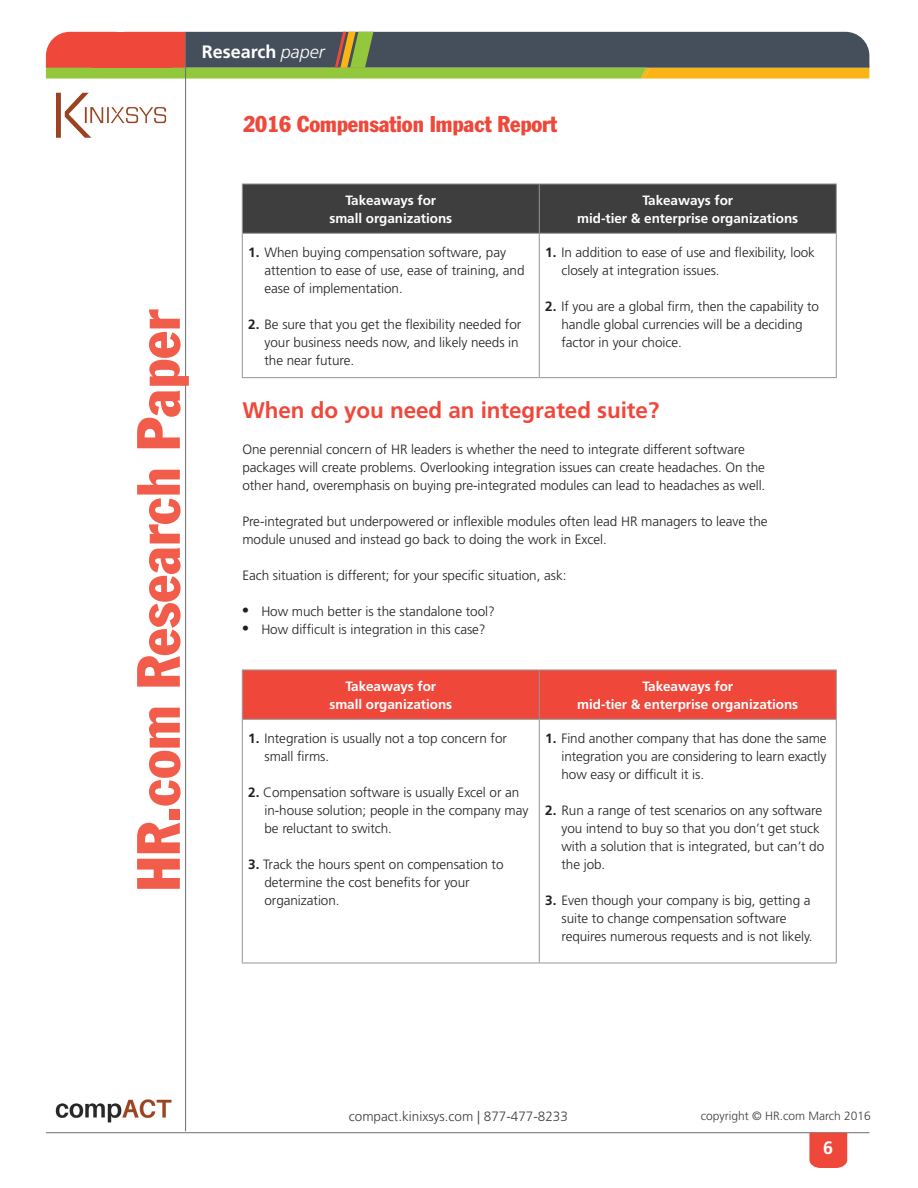
<style>
.page{position:relative;width:918px;height:1188px;background:#fff}
.page>*{position:absolute;margin:0;border:0;box-sizing:border-box;transform-origin:0 0}
.t1{font:condensed 60px "Franklin Gothic";color:#f15d4a}
.t2{font:700 22.5px "Frutiger";letter-spacing:-.005em;color:#ef483b}
.t3{font:condensed 22.5px "Franklin Gothic";letter-spacing:-.005em;color:#ef483b}
.t4{font:700 18px "Frutiger";color:#fff}
.t5{font:300 13.5px/18px "Frutiger";letter-spacing:-.005em;color:#231f20}
.t6{font:700 13.5px/18px "Frutiger";letter-spacing:-.005em;color:#fff;text-align:center}
.t7{font:300 13.5px "Frutiger";color:#3e3e3f}
.t8{font:300 12px "Frutiger";color:#3e3e3f}
.s1{font-weight:300;font-style:italic}
.s2{font-weight:700}
.s3{font-family:"Times";font-weight:400;font-size:18px}
</style>
<div class="page">
<hr style="left:46px;top:1132px;width:823px;height:1px;background:#6c6d70">
<hr style="left:185px;top:32px;width:1px;height:1099px;background:#6c6d70">
<svg style="left:809px;top:1133px;width:38px;height:35px"></svg>
<svg style="left:46px;top:32px;width:823px;height:47px;background:#6f7151"></svg>
<div style="left:92px;top:32px;width:80px;height:36px;background:#ef483b"></div>
<img style="left:55px;top:1099px;width:117px;height:24px">
<img style="left:56px;top:93px;width:111px;height:45px">
<div style="left:243px;top:185px;width:593px;height:48px;background:#3e3e3f"></div>
<hr style="left:242px;top:184px;width:297px;height:1px;background:#939598">
<hr style="left:242px;top:184px;width:1px;height:49px;background:#939598">
<hr style="left:539px;top:184px;width:298px;height:1px;background:#939598">
<hr style="left:539px;top:184px;width:1px;height:49px;background:#939598">
<hr style="left:836px;top:184px;width:1px;height:49px;background:#939598">
<hr style="left:242px;top:233px;width:297px;height:1px;background:#939598">
<hr style="left:242px;top:234px;width:1px;height:143px;background:#939598">
<hr style="left:539px;top:233px;width:298px;height:1px;background:#939598">
<hr style="left:539px;top:234px;width:1px;height:143px;background:#939598">
<hr style="left:836px;top:234px;width:1px;height:143px;background:#939598">
<hr style="left:242px;top:377px;width:297px;height:1px;background:#939598">
<hr style="left:539px;top:377px;width:298px;height:1px;background:#939598">
<div style="left:243px;top:671px;width:593px;height:48px;background:#ef483b"></div>
<hr style="left:242px;top:670px;width:297px;height:1px;background:#939598">
<hr style="left:242px;top:670px;width:1px;height:49px;background:#939598">
<hr style="left:539px;top:670px;width:298px;height:1px;background:#939598">
<hr style="left:539px;top:670px;width:1px;height:49px;background:#939598">
<hr style="left:836px;top:670px;width:1px;height:49px;background:#939598">
<hr style="left:242px;top:719px;width:297px;height:1px;background:#939598">
<hr style="left:242px;top:720px;width:1px;height:243px;background:#939598">
<hr style="left:539px;top:719px;width:298px;height:1px;background:#939598">
<hr style="left:539px;top:720px;width:1px;height:243px;background:#939598">
<hr style="left:836px;top:720px;width:1px;height:243px;background:#939598">
<hr style="left:242px;top:963px;width:297px;height:1px;background:#939598">
<hr style="left:539px;top:963px;width:298px;height:1px;background:#939598">
<h3 class="t4" style="left:202px;top:41px;width:125px">Research <span class="s1">paper</span></h3>
<h2 class="t3" style="left:243px;top:110px;width:316px">2016 Compensation Impact Report</h2>
<h1 class="t1" style="left:122px;top:892px;width:584px;rotate:-90deg">HR.com Research Paper</h1>
<p class="t6" style="left:329px;top:191px;width:124px">Takeaways for small organizations</p>
<p class="t6" style="left:577px;top:191px;width:222px">Takeaways for<br>mid-tier &amp; enterprise organizations</p>
<p class="t5" style="left:264px;top:243px;width:262px;text-indent:-16px"><span class="s2">1.</span> When buying compensation software, pay attention to ease of use, ease of training, and ease of implementation.</p>
<p class="t5" style="left:264px;top:315px;width:258px;text-indent:-16px"><span class="s2">2.</span> Be sure that you get the flexibility needed for your business needs now, and likely needs in the near future.</p>
<p class="t5" style="left:561px;top:243px;width:255px;text-indent:-16px"><span class="s2">1.</span> In addition to ease of use and flexibility, look closely at integration issues.</p>
<p class="t5" style="left:561px;top:297px;width:259px;text-indent:-16px"><span class="s2">2.</span> If you are a global firm, then the capability to handle global currencies will be a deciding factor in your choice.</p>
<h2 class="t2" style="left:242px;top:397px;width:418px">When do you need an integrated suite?</h2>
<p class="t5" style="left:242px;top:440px;width:524px">One perennial concern of HR leaders is whether the need to integrate different software packages will create problems. Overlooking integration issues can create headaches. On the other hand, overemphasis on buying pre-integrated modules can lead to headaches as well.</p>
<p class="t5" style="left:242px;top:512px;width:527px">Pre-integrated but underpowered or inflexible modules often lead HR managers to leave the module unused and instead go back to doing the work in Excel.</p>
<p class="t5" style="left:242px;top:566px;width:326px">Each situation is different; for your specific situation, ask:</p>
<p class="t5" style="left:242px;top:602px;width:254px"><span class="s3">•</span> How much better is the standalone tool?</p>
<p class="t5" style="left:242px;top:620px;width:245px"><span class="s3">•</span> How difficult is integration in this case?</p>
<p class="t6" style="left:329px;top:677px;width:124px">Takeaways for small organizations</p>
<p class="t6" style="left:577px;top:677px;width:222px">Takeaways for<br>mid-tier &amp; enterprise organizations</p>
<p class="t5" style="left:264px;top:729px;width:244px;text-indent:-16px"><span class="s2">1.</span> Integration is usually not a top concern for small firms.</p>
<p class="t5" style="left:264px;top:783px;width:265px;text-indent:-16px"><span class="s2">2.</span> Compensation software is usually Excel or an in-house solution; people in the company may be reluctant to switch.</p>
<p class="t5" style="left:264px;top:855px;width:241px;text-indent:-16px"><span class="s2">3.</span> Track the hours spent on compensation to determine the cost benefits for your organization.</p>
<p class="t5" style="left:561px;top:729px;width:267px;text-align:justify;text-indent:-16px"><span class="s2">1.</span> Find another company that has done the same integration you are considering to learn exactly how easy or difficult it is.</p>
<p class="t5" style="left:561px;top:801px;width:264px;text-indent:-16px"><span class="s2">2.</span> Run a range of test scenarios on any software you intend to buy so that you don’t get stuck with a solution that is integrated, but can’t do the job.</p>
<p class="t5" style="left:561px;top:891px;width:253px;text-indent:-16px"><span class="s2">3.</span> Even though your company is big, getting a suite to change compensation software requires numerous requests and is not likely.</p>
<p class="t7" style="left:349px;top:1109px;width:221px">compact.kinixsys.com | 877-477-8233</p>
<p class="t8" style="left:701px;top:1109px;width:172px">copyright © HR.com March 2016</p>
<h3 class="t4" style="left:823px;top:1137px;width:12px">6</h3>
</div>
